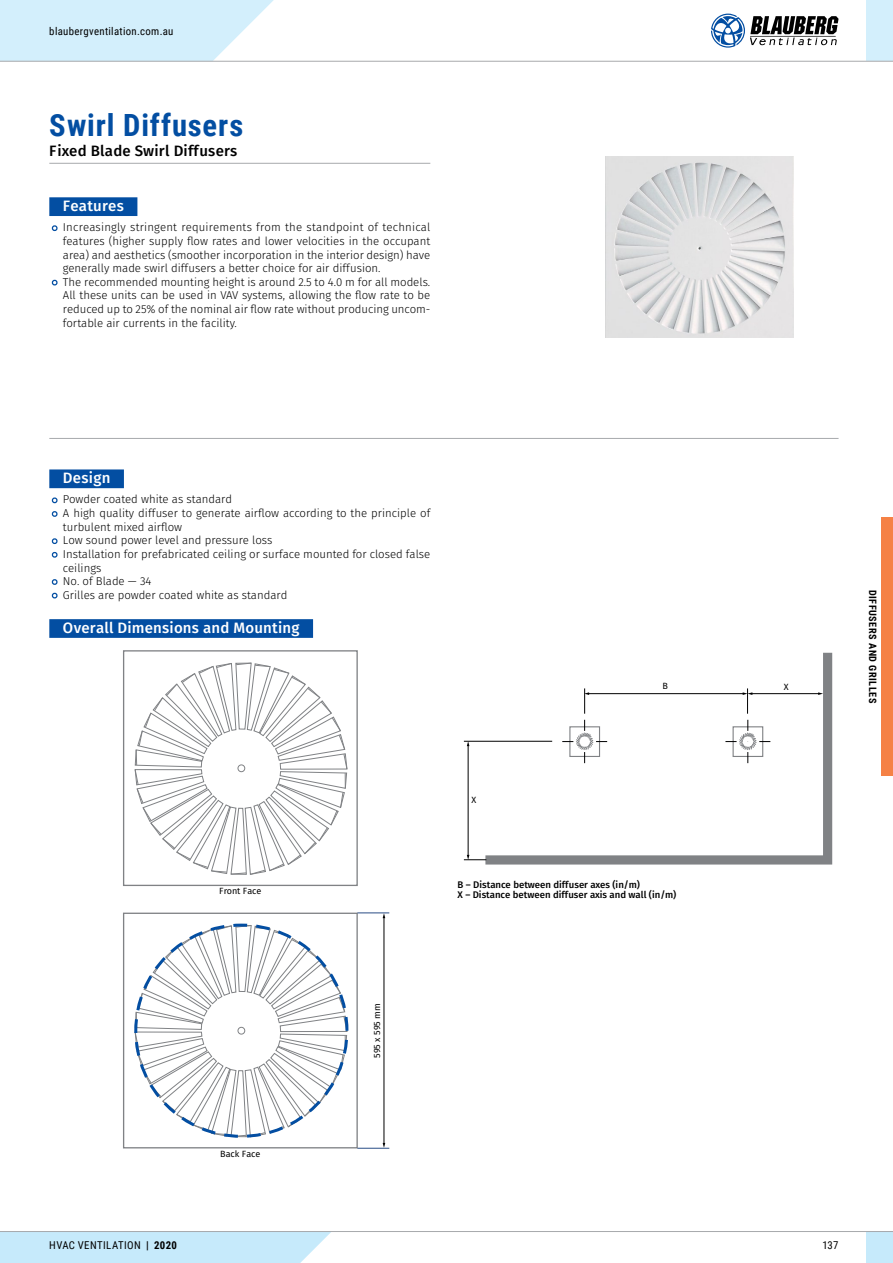
<style>
.page{position:relative;width:893px;height:1263px;background:#fff}
.page>*{position:absolute;margin:0;border:0;box-sizing:border-box;transform-origin:0 0}
.t1{font:700 30.6px "Roboto Condensed";letter-spacing:.025em;color:#034ea2}
.t2{font:500 15px "Fira Sans";letter-spacing:.015em;color:#fff}
.t3{font:500 15px "Fira Sans";letter-spacing:.015em;color:#000}
.t4{font:300 11.4px/13.6px "Fira Sans";color:#000}
.t5{font:10.8px "Roboto Condensed";letter-spacing:.035em;color:#000}
.t6{font:700 10.2px "Roboto Condensed";letter-spacing:.055em;color:#000}
.t7{font:500 9.6px/10.2px "Fira Sans";color:#000}
.t8{font:9px "Fira Sans";color:#000}
.s1{font-weight:700}
</style>
<div class="page">
<div style="left:881px;top:517px;width:12px;height:259px;background:#f58145"></div>
<hr style="left:49px;top:163px;width:381px;height:1px;background:#a7a9ac">
<div style="left:49px;top:197px;width:88px;height:19px;background:#034ea2"></div>
<svg style="left:51px;top:225px;width:7px;height:7px"></svg>
<svg style="left:51px;top:279px;width:7px;height:7px"></svg>
<div style="left:49px;top:469px;width:75px;height:19px;background:#034ea2"></div>
<div style="left:49px;top:619px;width:264px;height:19px;background:#034ea2"></div>
<svg style="left:51px;top:497px;width:7px;height:7px"></svg>
<svg style="left:51px;top:511px;width:7px;height:6px"></svg>
<svg style="left:51px;top:538px;width:7px;height:6px"></svg>
<svg style="left:51px;top:551px;width:7px;height:7px"></svg>
<svg style="left:51px;top:579px;width:7px;height:6px"></svg>
<svg style="left:51px;top:592px;width:7px;height:7px"></svg>
<svg style="left:134px;top:662px;width:214px;height:213px"></svg>
<div style="left:238px;top:764px;width:7px;height:8px;border:1px solid #808285;border-radius:50%"></div>
<div style="left:123px;top:650px;width:235px;height:236px;border:1px solid #808285"></div>
<svg style="left:134px;top:925px;width:214px;height:213px"></svg>
<div style="left:238px;top:1027px;width:7px;height:7px;border:1px solid #808285;border-radius:50%"></div>
<div style="left:123px;top:913px;width:235px;height:235px;border:1px solid #808285"></div>
<hr style="left:384px;top:917px;width:1px;height:227px;background:#000">
<hr style="left:357px;top:913px;width:32px;height:1px;background:#284c85">
<hr style="left:357px;top:1148px;width:32px;height:1px;background:#284c85">
<hr style="left:49px;top:438px;width:789px;height:1px;background:#a7a9ac">
<img style="left:606px;top:156px;width:187px;height:181px">
<svg style="left:485px;top:653px;width:347px;height:211px"></svg>
<svg style="left:562px;top:720px;width:45px;height:43px"></svg>
<hr style="left:464px;top:741px;width:88px;height:1px;background:#000">
<hr style="left:468px;top:745px;width:1px;height:111px;background:#000">
<svg style="left:464px;top:855px;width:22px;height:5px"></svg>
<hr style="left:588px;top:693px;width:155px;height:1px;background:#000">
<hr style="left:751px;top:693px;width:68px;height:1px;background:#000">
<svg style="left:818px;top:692px;width:5px;height:3px"></svg>
<svg style="left:584px;top:688px;width:5px;height:26px"></svg>
<svg style="left:743px;top:688px;width:9px;height:26px"></svg>
<svg style="left:725px;top:720px;width:45px;height:43px"></svg>
<div style="left:866px;top:0;width:27px;height:61px;background:#d3effc"></div>
<svg style="left:711px;top:14px;width:127px;height:34px"></svg>
<svg style="left:0;top:0;width:295px;height:61px"></svg>
<div style="left:866px;top:1231px;width:27px;height:32px;background:#c6eafb"></div>
<div style="left:0;top:1232px;width:331px;height:31px;background:#c6eafb"></div>
<hr style="left:0;top:1231px;width:893px;height:1px;background:#a7a9ac">
<hr style="left:0;top:61px;width:893px;height:1px;background:#a7a9ac">
<p class="t5" style="left:49px;top:23px;width:126px">blaubergventilation.com.au</p>
<h1 class="t1" style="left:49px;top:104px;width:195px">Swirl Diffusers</h1>
<h2 class="t3" style="left:49px;top:141px;width:189px">Fixed Blade Swirl Diffusers</h2>
<h2 class="t2" style="left:63px;top:195px;width:63px">Features</h2>
<p class="t4" style="left:63px;top:221px;width:369px">Increasingly stringent requirements from the standpoint of technical features (higher supply flow rates and lower velocities in the occupant area) and aesthetics (smoother incorporation in the interior design) have generally made swirl diffusers a better choice for air diffusion.<br>The recommended mounting height is around 2.5 to 4.0 m for all models.<br>All these units can be used in VAV systems, allowing the flow rate to be reduced up to 25% of the nominal air flow rate without producing uncom&shy;fortable air currents in the facility.</p>
<h2 class="t2" style="left:63px;top:467px;width:49px">Design</h2>
<p class="t4" style="left:63px;top:493px;width:369px">Powder coated white as standard<br>A high quality diffuser to generate airflow according to the principle of turbulent mixed airflow<br>Low sound power level and pressure loss<br>Installation for prefabricated ceiling or surface mounted for closed false ceilings<br>No. of Blade — 34<br>Grilles are powder coated white as standard</p>
<h2 class="t2" style="left:63px;top:617px;width:238px">Overall Dimensions and Mounting</h2>
<p class="t8" style="left:663px;top:679px;width:7px">B</p>
<p class="t8" style="left:784px;top:680px;width:6px">X</p>
<p class="t8" style="left:219px;top:885px;width:44px">Front Face</p>
<p class="t8" style="left:471px;top:794px;width:6px">X</p>
<p class="t7" style="left:458px;top:880px;width:220px">B – Distance between diffuser axes (in/m)<br>X – Distance between diffuser axis and wall (in/m)</p>
<p class="t6" style="left:880px;top:589px;width:115px;rotate:90deg">DIFFUSERS AND GRILLES</p>
<p class="t8" style="left:220px;top:1147px;width:42px">Back Face</p>
<p class="t8" style="left:371px;top:1058px;width:56px;rotate:-90deg">595 x 595 mm</p>
<p class="t5" style="left:49px;top:1238px;width:129px">HVAC VENTILATION <span class="s1">| 2020</span></p>
<p class="t5" style="left:822px;top:1238px;width:18px">137</p>
</div>
